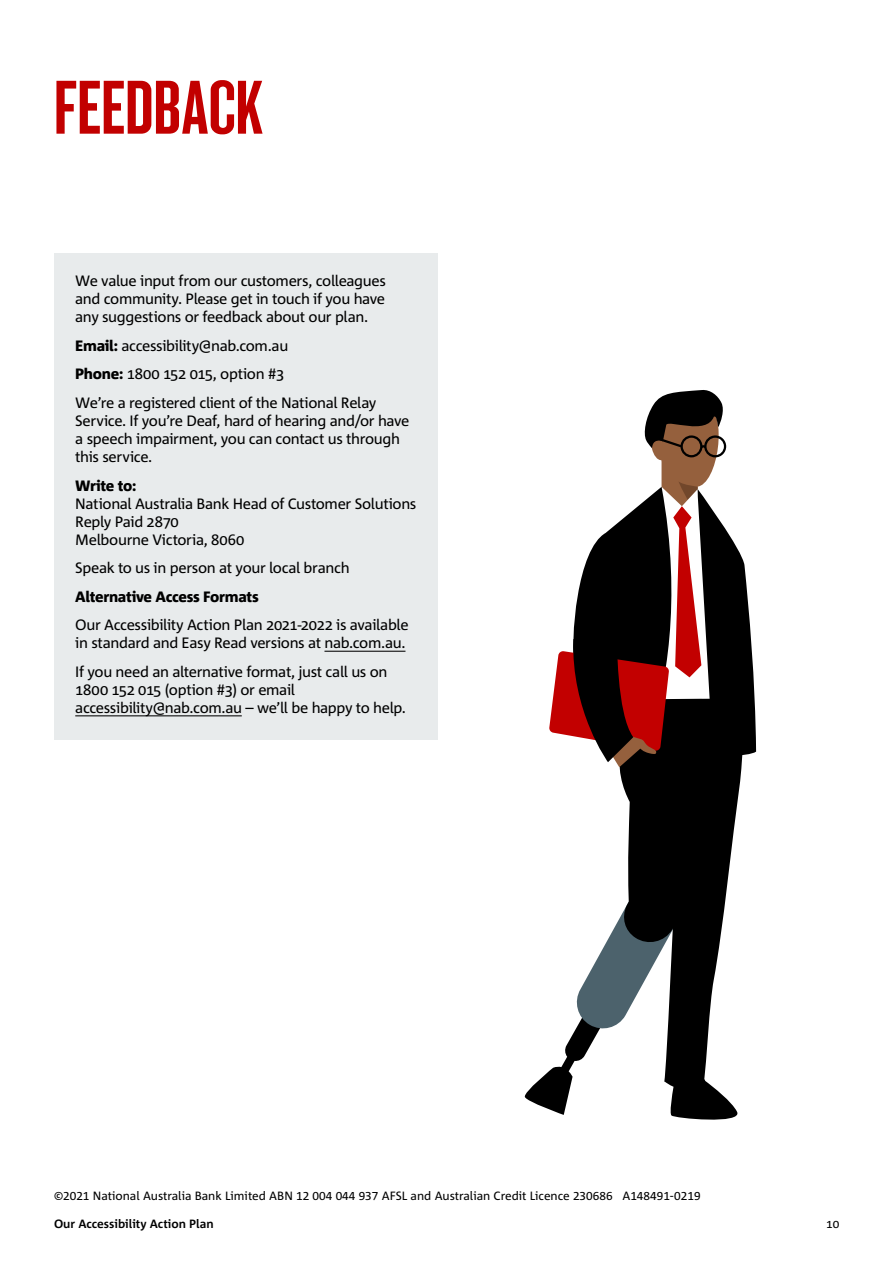
<style>
.page{position:relative;width:893px;height:1263px;background:#fff}
.page>*{position:absolute;margin:0;border:0;box-sizing:border-box;transform-origin:0 0}
.t1{font:70.5px "NAB Impact";color:#c20000}
.t2{font:15px/18px "Corpid C1";letter-spacing:-.025em;color:#000}
.t3{font:800 15px "Corpid C1";letter-spacing:-.02em;color:#000}
.t4{font:12px "Corpid C1";color:#000}
.t5{font:700 12px "Corpid C1";color:#000}
.s1{font-weight:800}
.s2{font-family:"Corpid Caps"}
</style>
<div class="page">
<div style="left:54px;top:253px;width:384px;height:487px;background:#e8ebec"></div>
<hr style="left:324px;top:651px;width:81px;height:1px;background:#000">
<hr style="left:75px;top:715px;width:167px;height:1px;background:#000">
<svg style="left:525px;top:390px;width:231px;height:729px"></svg>
<h1 class="t1" style="left:54px;top:77px;width:211px">FEEDBACK</h1>
<p class="t2" style="left:75px;top:271px;width:312px;text-align:justify">We value input from our customers, colleagues and community. Please get in touch if you have any suggestions or feedback about our plan.</p>
<p class="t2" style="left:75px;top:331px;width:303px;line-height:28.7px"><span class="s1">Email:</span> accessibility@nab.com.au<br><span class="s1">Phone:</span> 1800 152 015, option #3<br>We’re a registered client of the National Relay</p>
<p class="t2" style="left:75px;top:411px;width:336px">Service. If you’re Deaf, hard of hearing and/or have a speech impairment, you can contact us through this service.</p>
<p class="t3" style="left:75px;top:476px;width:63px">Write to:</p>
<p class="t2" style="left:75px;top:494px;width:343px">National Australia Bank Head of Customer Solutions<br>Reply Paid 2870<br>Melbourne Victoria, 8060</p>
<p class="t2" style="left:75px;top:558px;width:276px">Speak to us in person at your local branch</p>
<p class="t3" style="left:75px;top:587px;width:185px">Alternative Access Formats</p>
<p class="t2" style="left:75px;top:616px;width:335px">Our Accessibility Action Plan 2021-2022 is available in standard and Easy Read versions at nab.com.au.</p>
<p class="t2" style="left:75px;top:662px;width:332px">If you need an alternative format, just call us on<br>1800 152 015 (option #3) or email accessibility@nab.com.au – we’ll be happy to help.</p>
<p class="t4" style="left:54px;top:1188px;width:648px">©<span class="s2">2021</span> National Australia Bank Limited ABN <span class="s2">12 004 044 937</span> AFSL and Australian Credit Licence <span class="s2">230686</span> A<span class="s2">148491-0219</span></p>
<p class="t5" style="left:54px;top:1216px;width:161px">Our Accessibility Action Plan</p>
<p class="t4" style="left:826px;top:1216px;width:15px">10</p>
</div>
